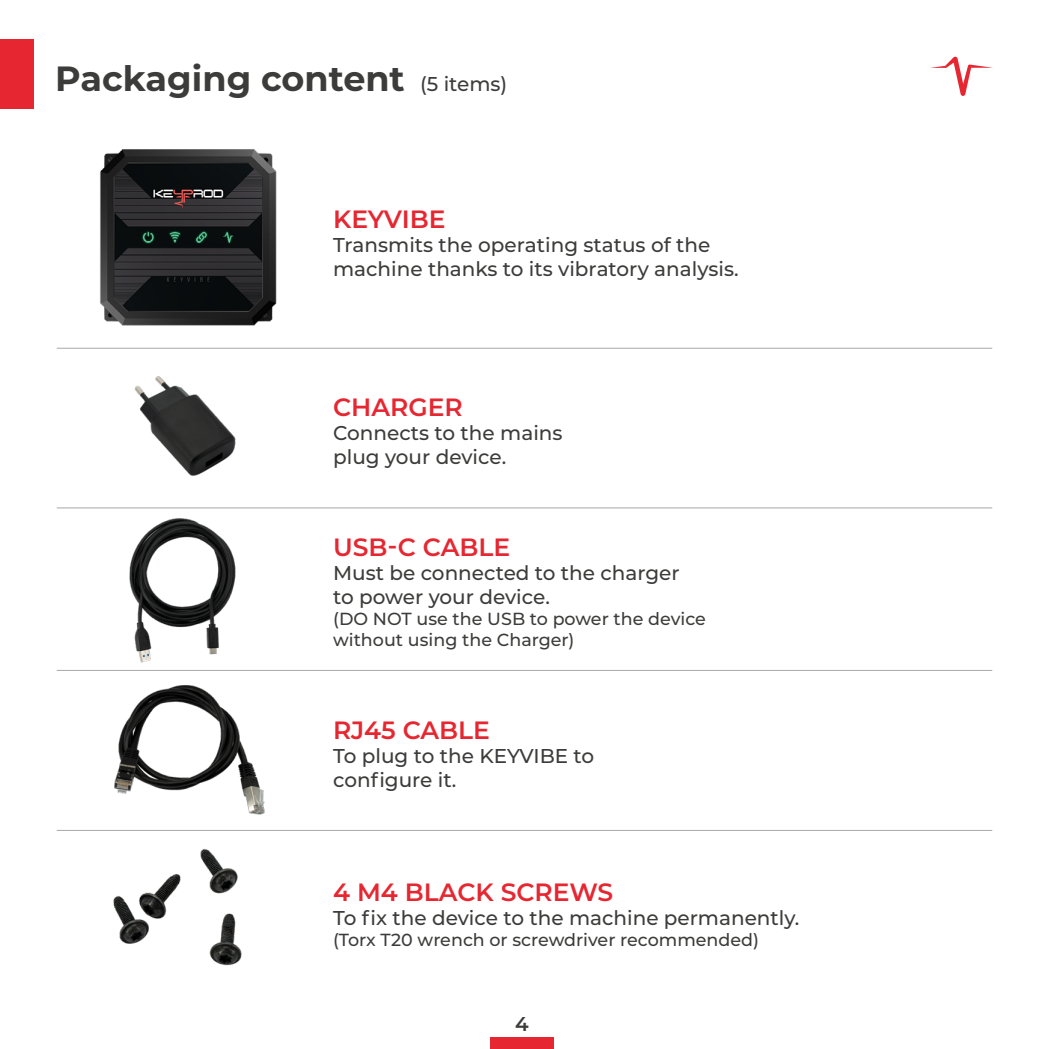
<style>
.page{position:relative;width:1049px;height:1049px;background:#fff}
.page>*{position:absolute;margin:0;border:0;box-sizing:border-box;transform-origin:0 0}
.t1{font:700 35px "Montserrat";color:#3c3c3b}
.t2{font:600 25px "Montserrat";color:#e62731}
.t3{font:500 20px/24px "Montserrat";color:#3c3c3b}
.t4{font:600 20px "Montserrat";color:#3c3c3b}
.t5{font:500 17.5px/21px "Montserrat";color:#3c3c3b}
.s1{font-weight:500;font-size:20px}
</style>
<div class="page">
<div style="left:490px;top:1037px;width:64px;height:12px;background:#e62731"></div>
<div style="left:0;top:39px;width:34px;height:69px;background:#e62731"></div>
<svg style="left:930px;top:56px;width:63px;height:40px"></svg>
<img style="left:100px;top:149px;width:177px;height:177px">
<hr style="left:57px;top:348px;width:935px;height:1px;background:#a8a8a7">
<hr style="left:57px;top:507px;width:935px;height:1px;background:#a8a8a7">
<hr style="left:57px;top:670px;width:935px;height:1px;background:#a8a8a7">
<hr style="left:57px;top:830px;width:935px;height:1px;background:#a8a8a7">
<img style="left:57px;top:508px;width:241px;height:155px">
<img style="left:114px;top:685px;width:151px;height:130px">
<img style="left:113px;top:848px;width:129px;height:118px">
<img style="left:134px;top:376px;width:102px;height:100px">
<h1 class="t1" style="left:55px;top:53px;width:454px">Packaging content <span class="s1">(5 items)</span></h1>
<p class="t2" style="left:333px;top:202px;width:114px">KEYVIBE</p>
<p class="t3" style="left:333px;top:232px;width:407px">Transmits the operating status of the machine thanks to its vibratory analysis.</p>
<p class="t2" style="left:333px;top:389px;width:131px">CHARGER</p>
<p class="t3" style="left:333px;top:420px;width:231px">Connects to the mains plug your device.</p>
<p class="t2" style="left:333px;top:530px;width:179px">USB-C CABLE</p>
<p class="t3" style="left:333px;top:560px;width:348px">Must be connected to the charger to power your device.</p>
<p class="t5" style="left:333px;top:608px;width:374px">(DO NOT use the USB to power the device without using the Charger)</p>
<p class="t2" style="left:333px;top:712px;width:158px">RJ45 CABLE</p>
<p class="t3" style="left:333px;top:742px;width:263px">To plug to the KEYVIBE to configure it.</p>
<p class="t2" style="left:333px;top:875px;width:282px">4 M4 BLACK SCREWS</p>
<p class="t3" style="left:333px;top:905px;width:468px">To fix the device to the machine permanently.</p>
<p class="t5" style="left:333px;top:929px;width:427px">(Torx T20 wrench or screwdriver recommended)</p>
<p class="t4" style="left:515px;top:1009px;width:15px">4</p>
</div>
